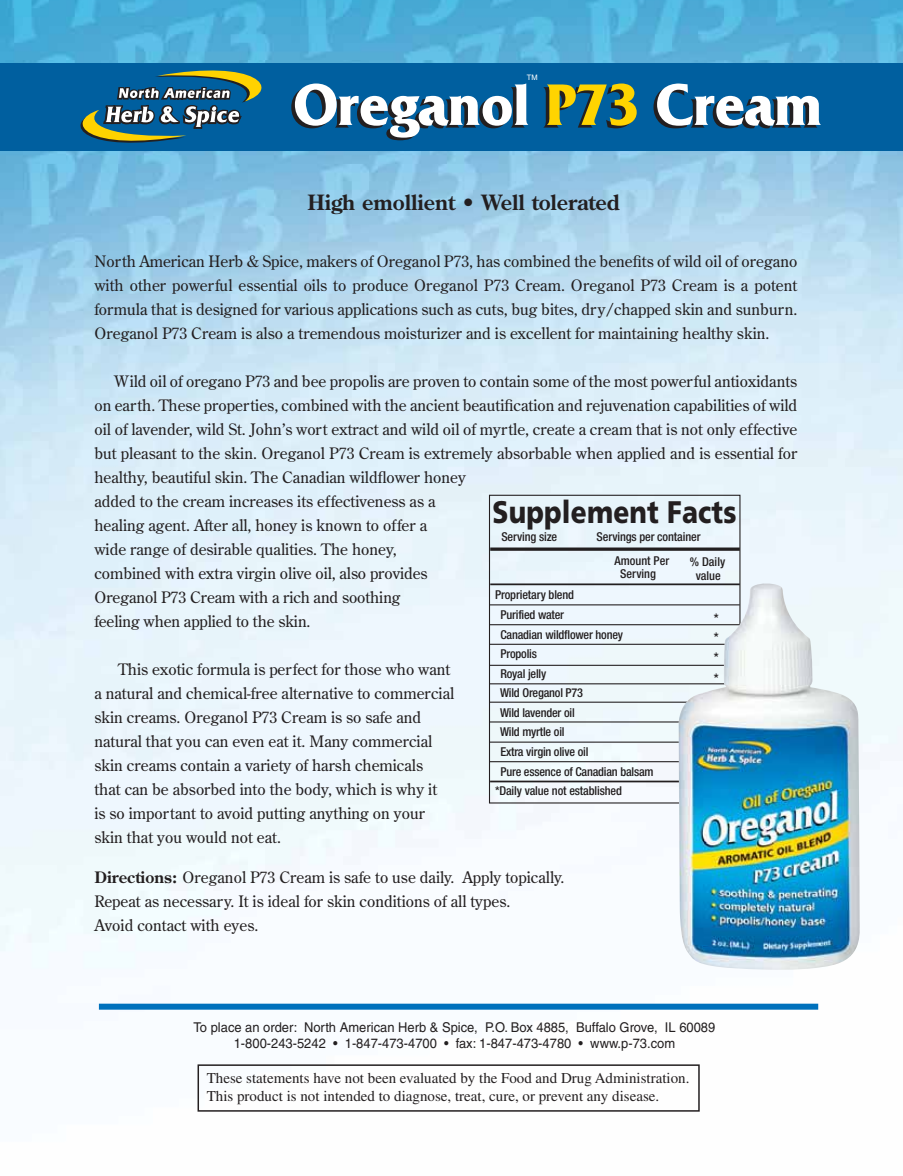
<style>
.page{position:relative;width:903px;height:1176px;background:#fff}
.page>*{position:absolute;margin:0;border:0;box-sizing:border-box;transform-origin:0 0}
.t1{font:700 61.5px "Friz Quadrata";color:#fff;scale:.92 1}
.t2{font:900 31.2px "Frutiger";letter-spacing:.005em;color:#231f20;scale:.84 1}
.t3{font:700 21px "Century Old Style Std";color:#231f20}
.t4{font:15.75px/24px "Century Old Style Std";color:#231f20}
.t5{font:15px/18px "Times";color:#231f20}
.t6{font:13.5px/16.2px "Helvetica";color:#231f20;text-align:center;scale:.96 1}
.t7{font:500 condensed 13.35px "Helvetica Neue";color:#231f20}
.t8{font:500 condensed 12.3px/25.5px "Helvetica Neue";letter-spacing:-.015em;color:#231f20}
.t9{font:7.5px "Helvetica";color:#fff}
.s1{color:#ffd400}
.s2{font-weight:700}
</style>
<div class="page">
<img style="left:0;top:0;width:903px;height:1112px">
<div style="left:0;top:63px;width:903px;height:88px;background:#005f9f"></div>
<div style="left:197px;top:1064px;width:503px;height:47px;border:2px solid #231f20"></div>
<svg style="left:60px;top:20px;width:222px;height:149px"></svg>
<div style="left:99px;top:1003px;width:719px;height:6px;background:#0071bc"></div>
<svg style="left:491px;top:547px;width:247px;height:4px"></svg>
<hr style="left:489px;top:604px;width:251px;height:1px;background:#231f20">
<hr style="left:490px;top:780px;width:250px;height:2px;background:#231f20">
<hr style="left:489px;top:624px;width:251px;height:1px;background:#231f20">
<hr style="left:489px;top:644px;width:251px;height:1px;background:#231f20">
<hr style="left:489px;top:665px;width:251px;height:1px;background:#231f20">
<hr style="left:489px;top:683px;width:251px;height:1px;background:#231f20">
<hr style="left:489px;top:701px;width:251px;height:2px;background:#231f20">
<hr style="left:489px;top:721px;width:251px;height:1px;background:#231f20">
<hr style="left:489px;top:741px;width:251px;height:2px;background:#231f20">
<hr style="left:489px;top:761px;width:251px;height:1px;background:#231f20">
<hr style="left:490px;top:583px;width:250px;height:2px;background:#231f20">
<div style="left:489px;top:495px;width:251px;height:308px;border:1px solid #231f20"></div>
<img style="left:678px;top:582px;width:184px;height:389px">
<p class="t9" style="left:527px;top:74px;width:12px">TM</p>
<h1 class="t1" style="left:293px;top:83px;width:576px">Oreganol <span class="s1">P73</span> Cream</h1>
<h3 class="t3" style="left:307px;top:192px;width:314px">High emollient • Well tolerated</h3>
<p class="t4" style="left:94px;top:250px;width:704px;text-align:justify">North American Herb &amp; Spice, makers of Oreganol P73, has combined the benefits of wild oil of oregano with other powerful essential oils to produce Oreganol P73 Cream. Oreganol P73 Cream is a potent formula that is designed for various applications such as cuts, bug bites, dry/chapped skin and sunburn.<br>Oreganol P73 Cream is also a tremendous moisturizer and is excellent for maintaining healthy skin.</p>
<p class="t4" style="left:94px;top:370px;width:704px;text-indent:20px">Wild oil of oregano P73 and bee propolis are proven to contain some of the most powerful antioxidants on earth. These properties, combined with the ancient beautification and rejuvenation capabilities of wild oil of lavender, wild St. John’s wort extract and wild oil of myrtle, create a cream that is not only effective but pleasant to the skin. Oreganol P73 Cream is extremely absorbable when applied and is essential for healthy, beautiful skin. The Canadian wildflower honey<br>added to the cream increases its effectiveness as a<br>healing agent. After all, honey is known to offer a<br>wide range of desirable qualities. The honey,<br>combined with extra virgin olive oil, also provides<br>Oreganol P73 Cream with a rich and soothing<br>feeling when applied to the skin.</p>
<p class="t4" style="left:94px;top:658px;width:361px;text-indent:24px">This exotic formula is perfect for those who want a natural and chemical-free alternative to commercial skin creams. Oreganol P73 Cream is so safe and natural that you can even eat it. Many commercial skin creams contain a variety of harsh chemicals<br>that can be absorbed into the body, which is why it<br>is so important to avoid putting anything on your skin that you would not eat.</p>
<p class="t4" style="left:94px;top:866px;width:471px"><span class="s2">Directions:</span> Oreganol P73 Cream is safe to use daily. Apply topically.<br>Repeat as necessary. It is ideal for skin conditions of all types.<br>Avoid contact with eyes.</p>
<h2 class="t2" style="left:492px;top:499px;width:292px">Supplement Facts</h2>
<p class="t8" style="left:501px;top:525px;width:57px">Serving size</p>
<p class="t8" style="left:690px;top:525px;width:37px;text-indent:-93px">Servings per container<br>% Daily</p>
<p class="t8" style="left:696px;top:563px;width:27px">value</p>
<p class="t7" style="left:714px;top:613px;width:6px">*</p>
<p class="t7" style="left:714px;top:653px;width:6px">*</p>
<p class="t8" style="left:614px;top:554px;width:56px;line-height:13.4px;text-align:center">Amount Per<br>Serving</p>
<p class="t8" style="left:495px;top:583px;width:81px">Proprietary blend</p>
<p class="t8" style="left:500px;top:603px;width:65px">Purified water</p>
<p class="t8" style="left:500px;top:622px;width:124px">Canadian wildflower honey</p>
<p class="t8" style="left:500px;top:642px;width:38px">Propolis</p>
<p class="t8" style="left:500px;top:662px;width:47px">Royal jelly</p>
<p class="t8" style="left:500px;top:681px;width:85px">Wild Oreganol P73</p>
<p class="t8" style="left:500px;top:701px;width:76px">Wild lavender oil</p>
<p class="t8" style="left:500px;top:720px;width:66px">Wild myrtle oil</p>
<p class="t8" style="left:500px;top:740px;width:89px">Extra virgin olive oil</p>
<p class="t8" style="left:500px;top:759px;width:155px">Pure essence of Canadian balsam</p>
<p class="t8" style="left:495px;top:779px;width:129px">*Daily value not established</p>
<p class="t7" style="left:714px;top:632px;width:6px">*</p>
<p class="t7" style="left:714px;top:673px;width:6px">*</p>
<p class="t6" style="left:194px;top:1020px;width:545px">To place an order: North American Herb &amp; Spice, P.O. Box 4885, Buffalo Grove, IL 60089<br>1-800-243-5242 • 1-847-473-4700 • fax: 1-847-473-4780 • www.p-73.com</p>
<p class="t5" style="left:207px;top:1070px;width:484px">These statements have not been evaluated by the Food and Drug Administration.<br>This product is not intended to diagnose, treat, cure, or prevent any disease.</p>
</div>
